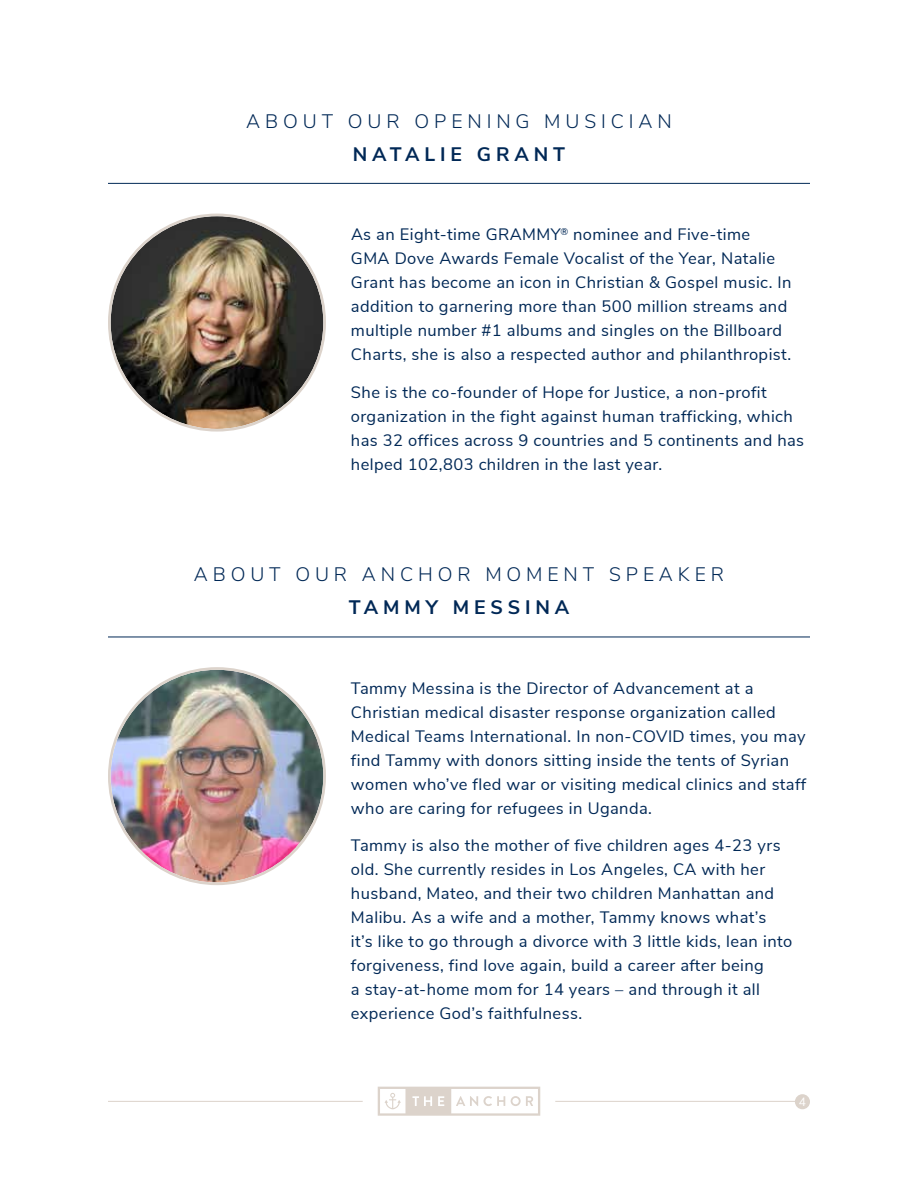
<style>
.page{position:relative;width:918px;height:1188px;background:#fff}
.page>*{position:absolute;margin:0;border:0;box-sizing:border-box;transform-origin:0 0}
.t1{font:300 19.5px "Nunito Sans";letter-spacing:.25em;color:#002856}
.t2{font:700 19.5px "Nunito Sans";letter-spacing:.25em;color:#002856}
.t3{font:16.5px/24px "Nunito Sans";letter-spacing:.025em;color:#002856}
.t4{font:12px "Nunito Sans";color:#fff}
</style>
<div class="page">
<hr style="left:555px;top:1101px;width:255px;height:1px;background:#dcd3cb">
<hr style="left:108px;top:1101px;width:255px;height:1px;background:#dcd3cb">
<svg style="left:378px;top:1087px;width:162px;height:29px"></svg>
<div style="left:795px;top:1094px;width:15px;height:15px;background:#dcd3cb;border-radius:50%"></div>
<hr style="left:108px;top:183px;width:702px;height:1px;background:#002856">
<hr style="left:108px;top:637px;width:702px;height:1px;background:#002856">
<img style="left:111px;top:216px;width:212px;height:213px;border-radius:106px">
<img style="left:111px;top:670px;width:212px;height:213px;border-radius:106px">
<p class="t1" style="left:246px;top:107px;width:427px">ABOUT OUR OPENING MUSICIAN</p>
<p class="t2" style="left:353px;top:140px;width:214px">NATALIE GRANT</p>
<p class="t3" style="left:351px;top:221px;width:442px">As an Eight-time GRAMMY<sup>®</sup> nominee and Five-time GMA Dove Awards Female Vocalist of the Year, Natalie Grant has become an icon in Christian &amp; Gospel music. In addition to garnering more than 500 million streams and multiple number #1 albums and singles on the Billboard Charts, she is also a respected author and philanthropist.</p>
<p class="t3" style="left:351px;top:379px;width:455px">She is the co-founder of Hope for Justice, a non-profit organization in the fight against human trafficking, which has 32 offices across 9 countries and 5 continents and has helped 102,803 children in the last year.</p>
<p class="t1" style="left:194px;top:560px;width:532px">ABOUT OUR ANCHOR MOMENT SPEAKER</p>
<p class="t2" style="left:349px;top:593px;width:222px">TAMMY MESSINA</p>
<p class="t3" style="left:351px;top:675px;width:457px">Tammy Messina is the Director of Advancement at a Christian medical disaster response organization called Medical Teams International. In non-COVID times, you may find Tammy with donors sitting inside the tents of Syrian women who’ve fled war or visiting medical clinics and staff who are caring for refugees in Uganda.</p>
<p class="t3" style="left:351px;top:833px;width:443px">Tammy is also the mother of five children ages 4-23 yrs old. She currently resides in Los Angeles, CA with her husband, Mateo, and their two children Manhattan and Malibu. As a wife and a mother, Tammy knows what’s it’s like to go through a divorce with 3 little kids, lean into forgiveness, find love again, build a career after being<br>a stay-at-home mom for 14 years – and through it all experience God’s faithfulness.</p>
<p class="t4" style="left:799px;top:1093px;width:9px">4</p>
</div>
